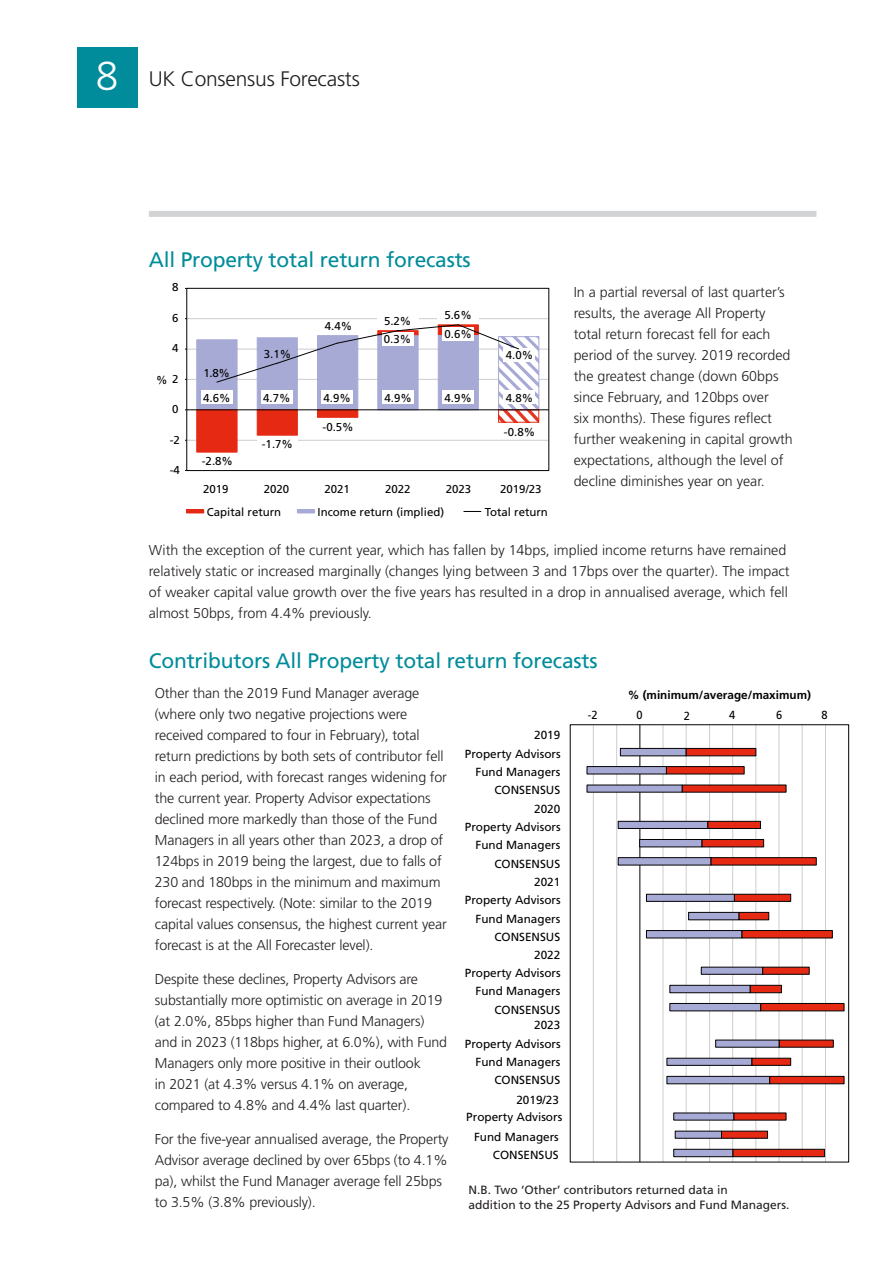
<style>
.page{position:relative;width:893px;height:1263px;background:#fff}
.page>*{position:absolute;margin:0;border:0;box-sizing:border-box;transform-origin:0 0}
.t1{font:21px "Frutiger";letter-spacing:-.01em;color:#008c9a}
.t2{font:300 21px "Frutiger";letter-spacing:-.01em;color:#231f20}
.t3{font:300 14.25px/21px "Frutiger";letter-spacing:-.01em;color:#231f20}
.t4{font:12px/15px "Frutiger";color:#231f20}
.t5{font:11.7px/18.3px "Frutiger";color:#020203;text-align:right}
.t6{font:700 11.7px "Frutiger";color:#020203}
.t7{font:11.7px "Frutiger";color:#020203;scale:.94 1}
.t8{font:11.4px "Frutiger";color:#020203}
.s1{font-size:40.5px;color:#fff}
</style>
<div class="page">
<div style="left:77px;top:47px;width:60px;height:61px;background:#008c9a"></div>
<div style="left:149px;top:211px;width:667px;height:6px;background:#d1d3d5"></div>
<hr style="left:639px;top:725px;width:1px;height:437px;background:#020203">
<hr style="left:593px;top:725px;width:1px;height:437px;background:#ccc">
<hr style="left:616px;top:725px;width:1px;height:437px;background:#ccc">
<hr style="left:663px;top:725px;width:1px;height:437px;background:#ccc">
<hr style="left:686px;top:725px;width:1px;height:437px;background:#ccc">
<hr style="left:709px;top:725px;width:1px;height:437px;background:#ccc">
<hr style="left:732px;top:725px;width:1px;height:437px;background:#ccc">
<hr style="left:755px;top:725px;width:1px;height:437px;background:#ccc">
<hr style="left:779px;top:725px;width:1px;height:437px;background:#ccc">
<hr style="left:802px;top:725px;width:1px;height:437px;background:#ccc">
<hr style="left:825px;top:725px;width:1px;height:437px;background:#ccc">
<div style="left:570px;top:724px;width:279px;height:438px;border:1px solid #020203"></div>
<svg style="left:586px;top:748px;width:80px;height:409px"></svg>
<svg style="left:666px;top:748px;width:179px;height:409px"></svg>
<hr style="left:187px;top:440px;width:362px;height:1px;background:#ccc">
<hr style="left:187px;top:379px;width:362px;height:1px;background:#ccc">
<hr style="left:187px;top:349px;width:362px;height:1px;background:#ccc">
<hr style="left:187px;top:318px;width:362px;height:1px;background:#ccc">
<svg style="left:520px;top:338px;width:17px;height:70px"></svg>
<div style="left:498px;top:336px;width:41px;height:74px;border:1px solid #a8aad6"></div>
<svg style="left:520px;top:412px;width:17px;height:9px"></svg>
<div style="left:186px;top:288px;width:363px;height:183px;border:1px solid #020203"></div>
<div style="left:498px;top:410px;width:41px;height:13px;border:1px solid #e52913"></div>
<hr style="left:187px;top:409px;width:362px;height:1px;background:#020203">
<div style="left:186px;top:510px;width:18px;height:3px;border:1px solid #e52913"></div>
<div style="left:297px;top:510px;width:18px;height:3px;border:1px solid #a8aad6"></div>
<svg style="left:464px;top:511px;width:17px;height:1px"></svg>
<div style="left:504px;top:391px;width:31px;height:13px;background:#fff"></div>
<div style="left:504px;top:348px;width:31px;height:13px;background:#fff"></div>
<svg style="left:196px;top:324px;width:324px;height:129px"></svg>
<div style="left:377px;top:314px;width:42px;height:14px;background:#fff"></div>
<div style="left:438px;top:308px;width:41px;height:13px;background:#fff"></div>
<h1 class="t2" style="left:96px;top:66px;width:266px"><span class="s1">8</span> UK Consensus Forecasts</h1>
<h1 class="t1" style="left:149px;top:248px;width:323px">All Property total return forecasts</h1>
<p class="t8" style="left:172px;top:281px;width:8px">8</p>
<p class="t8" style="left:172px;top:311px;width:8px">6</p>
<p class="t8" style="left:172px;top:342px;width:8px">4</p>
<p class="t8" style="left:172px;top:372px;width:8px">2</p>
<p class="t8" style="left:156px;top:374px;width:13px">%</p>
<p class="t8" style="left:172px;top:402px;width:8px">0</p>
<p class="t8" style="left:170px;top:433px;width:12px">-2</p>
<p class="t8" style="left:170px;top:463px;width:12px">-4</p>
<p class="t8" style="left:203px;top:366px;width:28px">1.8%</p>
<p class="t8" style="left:264px;top:347px;width:29px">3.1%</p>
<p class="t8" style="left:325px;top:320px;width:29px">4.4%</p>
<p class="t8" style="left:384px;top:315px;width:29px">5.2%</p>
<p class="t8" style="left:384px;top:333px;width:29px">0.3%</p>
<p class="t8" style="left:444px;top:308px;width:29px">5.6%</p>
<p class="t8" style="left:444px;top:327px;width:29px">0.6%</p>
<p class="t8" style="left:506px;top:348px;width:29px">4.0%</p>
<p class="t8" style="left:203px;top:391px;width:29px">4.6%</p>
<p class="t8" style="left:263px;top:391px;width:29px">4.7%</p>
<p class="t8" style="left:324px;top:391px;width:29px">4.9%</p>
<p class="t8" style="left:385px;top:391px;width:29px">4.9%</p>
<p class="t8" style="left:444px;top:391px;width:29px">4.9%</p>
<p class="t8" style="left:506px;top:391px;width:29px">4.8%</p>
<p class="t8" style="left:202px;top:454px;width:33px">-2.8%</p>
<p class="t8" style="left:262px;top:438px;width:33px">-1.7%</p>
<p class="t8" style="left:322px;top:420px;width:33px">-0.5%</p>
<p class="t8" style="left:504px;top:425px;width:33px">-0.8%</p>
<p class="t8" style="left:203px;top:482px;width:27px">2019</p>
<p class="t8" style="left:264px;top:482px;width:27px">2020</p>
<p class="t8" style="left:324px;top:482px;width:27px">2021</p>
<p class="t8" style="left:385px;top:482px;width:27px">2022</p>
<p class="t8" style="left:446px;top:482px;width:27px">2023</p>
<p class="t8" style="left:500px;top:482px;width:43px">2019/23</p>
<p class="t8" style="left:207px;top:505px;width:76px">Capital return</p>
<p class="t8" style="left:318px;top:505px;width:128px">Income return (implied)</p>
<p class="t8" style="left:485px;top:505px;width:65px">Total return</p>
<p class="t3" style="left:574px;top:281px;width:221px">In a partial reversal of last quarter’s results, the average All Property total return forecast fell for each period of the survey. 2019 recorded the greatest change (down 60bps since February, and 120bps over<br>six months). These figures reflect further weakening in capital growth expectations, although the level of decline diminishes year on year.</p>
<p class="t3" style="left:149px;top:540px;width:642px">With the exception of the current year, which has fallen by 14bps, implied income returns have remained relatively static or increased marginally (changes lying between 3 and 17bps over the quarter). The impact of weaker capital value growth over the five years has resulted in a drop in annualised average, which fell almost 50bps, from 4.4% previously.</p>
<h1 class="t1" style="left:149px;top:648px;width:450px">Contributors All Property total return forecasts</h1>
<p class="t3" style="left:155px;top:683px;width:294px">Other than the 2019 Fund Manager average (where only two negative projections were received compared to four in February), total return predictions by both sets of contributor fell in each period, with forecast ranges widening for the current year. Property Advisor expectations declined more markedly than those of the Fund Managers in all years other than 2023, a drop of 124bps in 2019 being the largest, due to falls of 230 and 180bps in the minimum and maximum forecast respectively. (Note: similar to the 2019 capital values consensus, the highest current year forecast is at the All Forecaster level).</p>
<p class="t3" style="left:155px;top:969px;width:294px">Despite these declines, Property Advisors are substantially more optimistic on average in 2019 (at 2.0%, 85bps higher than Fund Managers) and in 2023 (118bps higher, at 6.0%), with Fund Managers only more positive in their outlook<br>in 2021 (at 4.3% versus 4.1% on average, compared to 4.8% and 4.4% last quarter).</p>
<p class="t3" style="left:155px;top:1128px;width:295px">For the five-year annualised average, the Property Advisor average declined by over 65bps (to 4.1% pa), whilst the Fund Manager average fell 25bps to 3.5% (3.8% previously).</p>
<p class="t6" style="left:628px;top:688px;width:185px">% (minimum/average/maximum)</p>
<p class="t7" style="left:588px;top:708px;width:12px">-2</p>
<p class="t7" style="left:636px;top:708px;width:8px">0</p>
<p class="t7" style="left:684px;top:709px;width:8px">2</p>
<p class="t7" style="left:729px;top:708px;width:8px">4</p>
<p class="t7" style="left:776px;top:708px;width:8px">6</p>
<p class="t7" style="left:821px;top:708px;width:8px">8</p>
<p class="t5" style="left:465px;top:726px;width:97px">2019<br>Property Advisors<br>Fund Managers<br>CONSENSUS<br>2020<br>Property Advisors<br>Fund Managers<br>CONSENSUS<br>2021<br>Property Advisors<br>Fund Managers<br>CONSENSUS<br>2022<br>Property Advisors<br>Fund Managers<br>CONSENSUS</p>
<p class="t5" style="left:465px;top:1016px;width:97px">2023<br>Property Advisors<br>Fund Managers<br>CONSENSUS</p>
<p class="t5" style="left:516px;top:1091px;width:44px">2019/23</p>
<p class="t5" style="left:474px;top:1127px;width:86px">Fund Managers<br>CONSENSUS</p>
<p class="t5" style="left:466px;top:1108px;width:97px">Property Advisors</p>
<p class="t4" style="left:469px;top:1182px;width:322px">N.B. Two ‘Other’ contributors returned data in<br>addition to the 25 Property Advisors and Fund Managers.</p>
</div>
